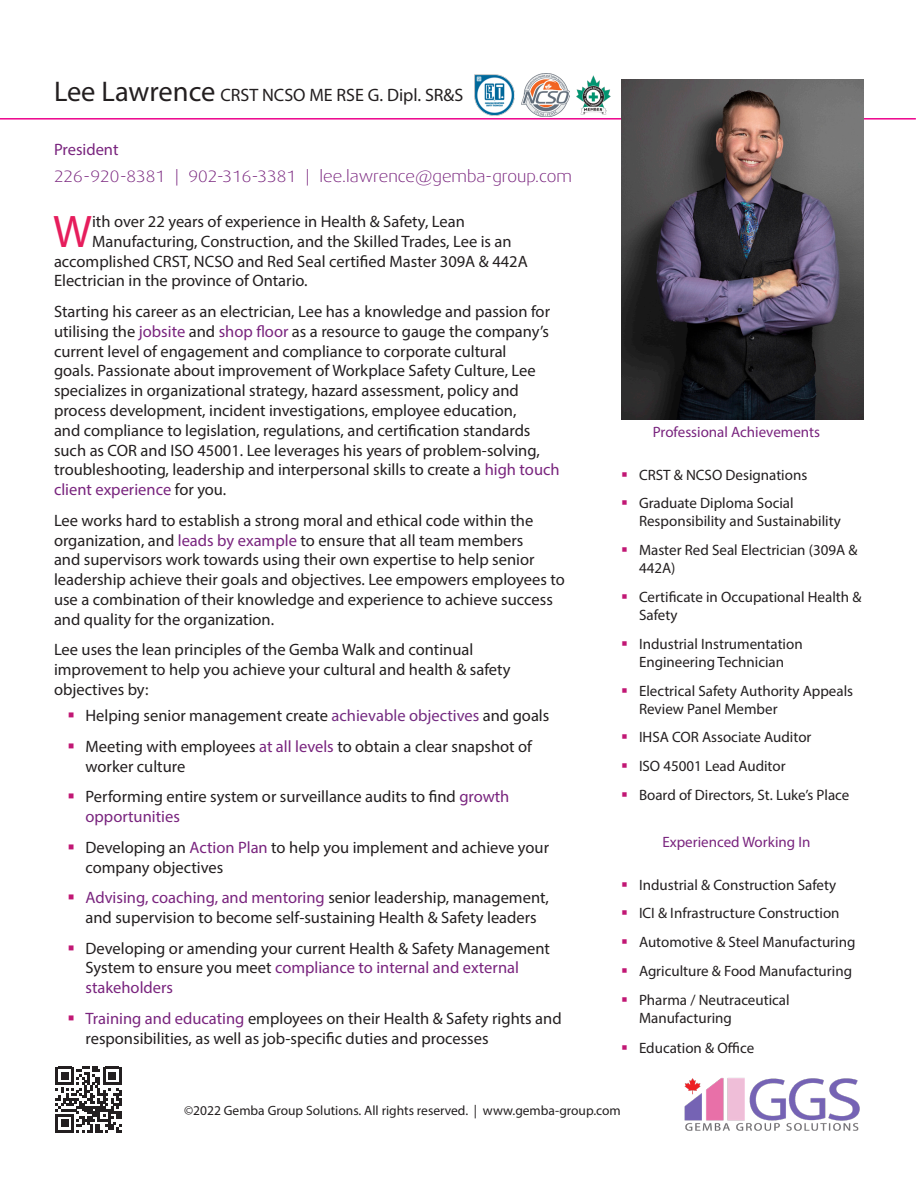
<style>
.page{position:relative;width:918px;height:1188px;background:#fff}
.page>*{position:absolute;margin:0;border:0;box-sizing:border-box;transform-origin:0 0}
.Drop_Cap{font:45.9px "Myriad Pro";color:#e61d5c}
.Heading_1{font:18px "Myriad Pro";color:#231f20}
.Body_Text{font:16.5px/19.8px "Myriad Pro";color:#231f20}
.Drop_Cap-2{font:16.5px "Myriad Pro";color:#231f20}
.Heading_2_-_Purple{font:300 16.5px "Dax Wide";color:#79247e}
.Heading_2_-_Purple-2{font:16.5px "Myriad Pro";color:#79247e}
.t1{font:15px/18px "Myriad Pro";color:#231f20}
.Heading_2_-_Purple-3{font:15px "Myriad Pro";color:#79247e}
.Body_Text-2{font:13.5px "Myriad Pro";color:#231f20}
.s1{font-size:28.5px}
.s2{color:#79247e}
.s3{color:#752c82}
</style>
<div class="page">
<svg style="left:56px;top:1067px;width:65px;height:65px"></svg>
<img style="left:684px;top:1077px;width:176px;height:54px">
<hr style="left:0;top:118px;width:916px;height:2px;background:#ed028c">
<img style="left:621px;top:80px;width:243px;height:339px">
<img style="left:576px;top:75px;width:35px;height:40px">
<img style="left:522px;top:74px;width:47px;height:42px">
<img style="left:474px;top:75px;width:41px;height:40px">
<p class="Heading_1" style="left:54px;top:84px;width:411px"><span class="s1">Lee Lawrence</span> CRST NCSO ME RSE G. Dipl. SR&amp;S</p>
<p class="Heading_2_-_Purple-2" style="left:54px;top:140px;width:66px">President</p>
<p class="Heading_2_-_Purple" style="left:54px;top:167px;width:519px">226-920-8381 | 902-316-3381 | lee.lawrence@gemba-group.com</p>
<p class="Drop_Cap" style="left:53px;top:203px;width:40px">W</p>
<p class="Drop_Cap-2" style="left:92px;top:211px;width:374px">ith over 22 years of experience in Health &amp; Safety, Lean</p>
<p class="Drop_Cap-2" style="left:92px;top:231px;width:421px">Manufacturing, Construction, and the Skilled Trades, Lee is an</p>
<p class="Drop_Cap-2" style="left:54px;top:251px;width:475px">accomplished CRST, NCSO and Red Seal certified Master 309A &amp; 442A</p>
<p class="Drop_Cap-2" style="left:54px;top:271px;width:255px">Electrician in the province of Ontario.</p>
<p class="Body_Text" style="left:54px;top:301px;width:507px">Starting his career as an electrician, Lee has a knowledge and passion for utilising the <span class="s2">jobsite</span> and <span class="s2">shop floor</span> as a resource to gauge the company’s current level of engagement and compliance to corporate cultural<br>goals. Passionate about improvement of Workplace Safety Culture, Lee specializes in organizational strategy, hazard assessment, policy and process development, incident investigations, employee education,<br>and compliance to legislation, regulations, and certification standards such as COR and ISO 45001. Lee leverages his years of problem-solving, troubleshooting, leadership and interpersonal skills to create a <span class="s2">high touch client experience</span> for you.</p>
<p class="Body_Text" style="left:54px;top:510px;width:512px">Lee works hard to establish a strong moral and ethical code within the organization, and <span class="s2">leads by example</span> to ensure that all team members<br>and supervisors work towards using their own expertise to help senior leadership achieve their goals and objectives. Lee empowers employees to use a combination of their knowledge and experience to achieve success and quality for the organization.</p>
<p class="Body_Text" style="left:54px;top:640px;width:458px">Lee uses the lean principles of the Gemba Walk and continual improvement to help you achieve your cultural and health &amp; safety objectives by:</p>
<p class="Body_Text" style="left:86px;top:706px;width:465px">Helping senior management create <span class="s3">achievable objectives</span> and goals</p>
<p class="Body_Text" style="left:86px;top:736px;width:448px">Meeting with employees <span class="s2">at all levels</span> to obtain a clear snapshot of worker culture</p>
<p class="Body_Text" style="left:86px;top:787px;width:425px">Performing entire system or surveillance audits to find <span class="s2">growth opportunities</span></p>
<p class="Body_Text" style="left:86px;top:837px;width:465px">Developing an <span class="s2">Action Plan</span> to help you implement and achieve your company objectives</p>
<p class="Body_Text" style="left:86px;top:888px;width:465px"><span class="s2">Advising, coaching, and mentoring</span> senior leadership, management, and supervision to become self-sustaining Health &amp; Safety leaders</p>
<p class="Body_Text" style="left:86px;top:938px;width:466px">Developing or amending your current Health &amp; Safety Management<br>System to ensure you meet <span class="s2">compliance to internal and external stakeholders</span></p>
<p class="Body_Text" style="left:86px;top:1008px;width:478px"><span class="s2">Training and educating</span> employees on their Health &amp; Safety rights and responsibilities, as well as job-specific duties and processes</p>
<p class="Heading_2_-_Purple-3" style="left:653px;top:423px;width:169px">Professional Achievements</p>
<p class="t1" style="left:639px;top:465px;width:170px">CRST &amp; NCSO Designations</p>
<p class="t1" style="left:639px;top:494px;width:203px">Graduate Diploma Social<br>Responsibility and Sustainability</p>
<p class="t1" style="left:639px;top:541px;width:220px">Master Red Seal Electrician (309A &amp;<br>442A)</p>
<p class="t1" style="left:639px;top:588px;width:224px">Certificate in Occupational Health &amp;<br>Safety</p>
<p class="t1" style="left:639px;top:635px;width:165px">Industrial Instrumentation<br>Engineering Technician</p>
<p class="t1" style="left:639px;top:681px;width:216px">Electrical Safety Authority Appeals<br>Review Panel Member</p>
<p class="t1" style="left:639px;top:728px;width:174px">IHSA COR Associate Auditor</p>
<p class="t1" style="left:639px;top:757px;width:148px">ISO 45001 Lead Auditor</p>
<p class="t1" style="left:639px;top:786px;width:212px">Board of Directors, St. Luke’s Place</p>
<p class="Heading_2_-_Purple-3" style="left:662px;top:833px;width:150px">Experienced Working In</p>
<p class="t1" style="left:639px;top:875px;width:199px">Industrial &amp; Construction Safety</p>
<p class="t1" style="left:639px;top:904px;width:202px">ICI &amp; Infrastructure Construction</p>
<p class="t1" style="left:639px;top:933px;width:218px">Automotive &amp; Steel Manufacturing</p>
<p class="t1" style="left:639px;top:962px;width:215px">Agriculture &amp; Food Manufacturing</p>
<p class="t1" style="left:639px;top:991px;width:152px">Pharma / Neutraceutical<br>Manufacturing</p>
<p class="t1" style="left:639px;top:1039px;width:117px">Education &amp; Office</p>
<p class="Body_Text-2" style="left:184px;top:1102px;width:438px">©2022 Gemba Group Solutions. All rights reserved. | www.gemba-group.com</p>
</div>
